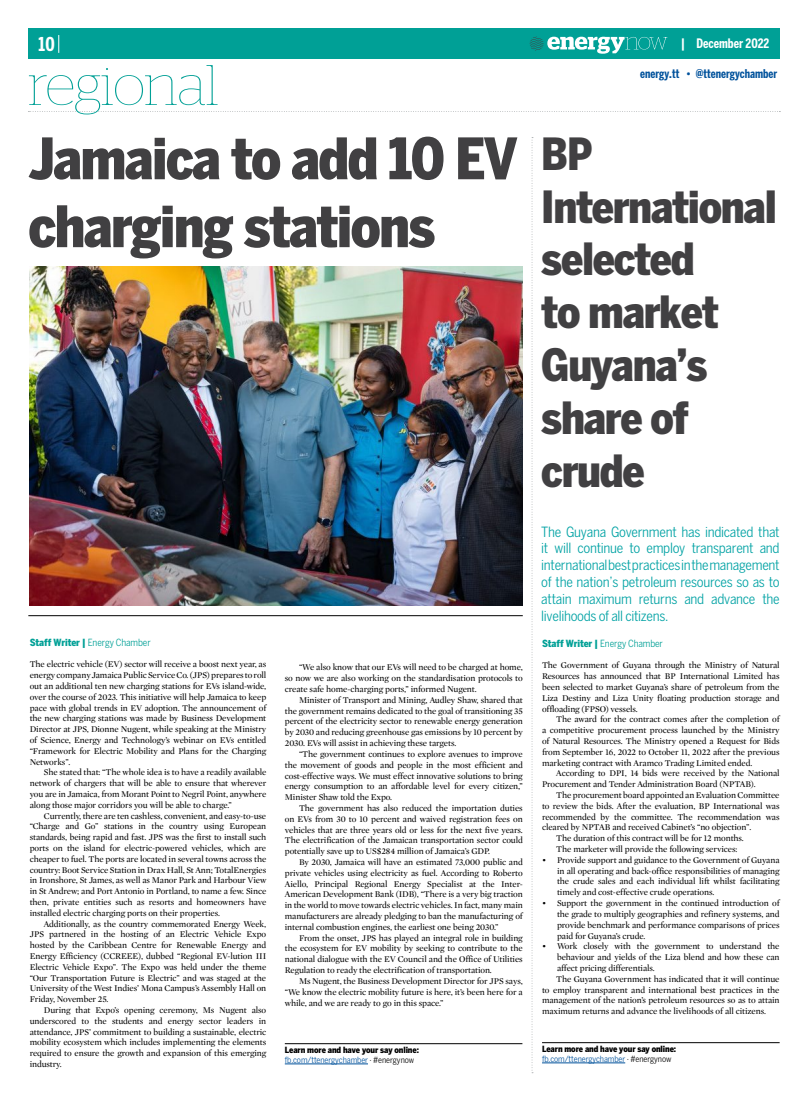
<style>
.page{position:relative;width:808px;height:1106px;background:#fff}
.page>*{position:absolute;margin:0;border:0;box-sizing:border-box;transform-origin:0 0}
.t1{font:100 57px "Stag";letter-spacing:-.005em;color:#00a096}
.TOC_Header_1{font:900 condensed 56.6px/67.9px "Benton Sans";letter-spacing:-.03em;color:#414042}
.TOC_Header_1-2{font:900 condensed 44px/52.8px "Benton Sans";letter-spacing:-.03em;color:#414042}
.t2{font:700 extra-condensed 19px "Benton Sans";color:#fff}
.Green_Callout{font:condensed 14px/16.8px "Benton Sans";letter-spacing:-.02em;color:#00a2a4;text-align:justify}
.t3{font:700 extra-condensed 13px "Benton Sans";color:#fff}
.t4{font:700 extra-condensed 12px "Benton Sans";color:#00529c}
.Body_Copy{font:condensed 9.8px "Benton Sans";letter-spacing:-.01em;color:#00a096}
.Body_Copy-2{font:9px/10.8px "Mercury Display Roman";letter-spacing:-.01em;color:#000;text-align:justify}
.First_Paragraph{font:9px/10.8px "Mercury Display Roman";letter-spacing:-.01em;color:#000;text-align:justify}
.Body_Copy-3{font:condensed 8.5px "Benton Sans";letter-spacing:-.01em;color:#00529c}
.Body_Copy-4{font:900 condensed 8.5px "Benton Sans";letter-spacing:-.01em;color:#000}
.s1{font-weight:900}
.s2{color:#000}
</style>
<div class="page">
<svg style="left:28px;top:111px;width:752px;height:1px"></svg>
<div style="left:28px;top:28px;width:751px;height:31px;background:#00a096"></div>
<svg style="left:58px;top:35px;width:1px;height:18px"></svg>
<svg style="left:530px;top:37px;width:137px;height:17px"></svg>
<hr style="left:28px;top:615px;width:495px;height:1px;background:#000">
<svg style="left:532px;top:137px;width:1px;height:936px"></svg>
<hr style="left:542px;top:1062px;width:83px;height:1px;background:#00529c">
<hr style="left:542px;top:1042px;width:238px;height:1px;background:#000">
<hr style="left:285px;top:1063px;width:83px;height:1px;background:#00529c">
<hr style="left:285px;top:1043px;width:237px;height:1px;background:#000">
<img style="left:30px;top:266px;width:493px;height:339px">
<h3 class="t2" style="left:39px;top:33px;width:18px">10</h3>
<p class="t1" style="left:28px;top:54px;width:192px">regional</p>
<p class="TOC_Header_1" style="left:28px;top:124px;width:491px">Jamaica to add 10 EV charging stations</p>
<p class="Body_Copy" style="left:30px;top:636px;width:122px"><span class="s1">Staff Writer |</span> Energy Chamber</p>
<p class="First_Paragraph" style="left:30px;top:659px;width:238px">The electric vehicle (EV) sector will receive a boost next year, as energy company Jamaica Public Service Co. (JPS) prepares to roll out an additional ten new charging stations for EVs island-wide, over the course of 2023. This initiative will help Jamaica to keep pace with global trends in EV adoption. The announcement of the new charging stations was made by Business Development Director at JPS, Dionne Nugent, while speaking at the Ministry of Science, Energy and Technology’s webinar on EVs entitled “Framework for Electric Mobility and Plans for the Charging Networks”.</p>
<p class="Body_Copy-2" style="left:30px;top:767px;width:238px;text-indent:14px">She stated that: “The whole idea is to have a readily available network of chargers that will be able to ensure that wherever you are in Jamaica, from Morant Point to Negril Point, anywhere along those major corridors you will be able to charge.”</p>
<p class="Body_Copy-2" style="left:30px;top:810px;width:238px;text-indent:14px">Currently, there are ten cashless, convenient, and easy-to-use “Charge and Go” stations in the country using European standards, being rapid and fast. JPS was the first to install such ports on the island for electric-powered vehicles, which are cheaper to fuel. The ports are located in several towns across the country: Boot Service Station in Drax Hall, St Ann; TotalEnergies in Ironshore, St James, as well as Manor Park and Harbour View in St Andrew; and Port Antonio in Portland, to name a few. Since then, private entities such as resorts and homeowners have installed electric charging ports on their properties.</p>
<p class="Body_Copy-2" style="left:30px;top:918px;width:238px;text-indent:14px">Additionally, as the country commemorated Energy Week, JPS partnered in the hosting of an Electric Vehicle Expo hosted by the Caribbean Centre for Renewable Energy and Energy Efficiency (CCREEE), dubbed “Regional EV-lution III Electric Vehicle Expo”. The Expo was held under the theme “Our Transportation Future is Electric” and was staged at the University of the West Indies’ Mona Campus’s Assembly Hall on Friday, November 25.</p>
<p class="Body_Copy-2" style="left:30px;top:1004px;width:238px;text-indent:14px">During that Expo’s opening ceremony, Ms Nugent also underscored to the students and energy sector leaders in attendance, JPS’ commitment to building a sustainable, electric mobility ecosystem which includes implementing the elements required to ensure the growth and expansion of this emerging industry.</p>
<p class="Body_Copy-2" style="left:285px;top:662px;width:239px;text-indent:14px">“We also know that our EVs will need to be charged at home, so now we are also working on the standardisation protocols to create safe home-charging ports,” informed Nugent.</p>
<p class="Body_Copy-2" style="left:285px;top:694px;width:239px;text-indent:14px">Minister of Transport and Mining, Audley Shaw, shared that the government remains dedicated to the goal of transitioning 35 percent of the electricity sector to renewable energy generation by 2030 and reducing greenhouse gas emissions by 10 percent by 2030. EVs will assist in achieving these targets.</p>
<p class="Body_Copy-2" style="left:285px;top:748px;width:239px;text-indent:14px">“The government continues to explore avenues to improve the movement of goods and people in the most efficient and cost-effective ways. We must effect innovative solutions to bring energy consumption to an affordable level for every citizen,” Minister Shaw told the Expo.</p>
<p class="Body_Copy-2" style="left:285px;top:802px;width:239px;text-indent:14px">The government has also reduced the importation duties on EVs from 30 to 10 percent and waived registration fees on vehicles that are three years old or less for the next five years.<br>The electrification of the Jamaican transportation sector could potentially save up to US$284 million of Jamaica’s GDP.</p>
<p class="Body_Copy-2" style="left:285px;top:856px;width:239px;text-indent:14px">By 2030, Jamaica will have an estimated 73,000 public and private vehicles using electricity as fuel. According to Roberto Aiello, Principal Regional Energy Specialist at the Inter-American Development Bank (IDB), “There is a very big traction in the world to move towards electric vehicles. In fact, many main manufacturers are already pledging to ban the manufacturing of internal combustion engines, the earliest one being 2030.”</p>
<p class="Body_Copy-2" style="left:285px;top:932px;width:239px;text-indent:14px">From the onset, JPS has played an integral role in building the ecosystem for EV mobility by seeking to contribute to the national dialogue with the EV Council and the Office of Utilities Regulation to ready the electrification of transportation.</p>
<p class="Body_Copy-2" style="left:285px;top:975px;width:239px;text-align:right">Ms Nugent, the Business Development Director for JPS says, “We know the electric mobility future is here, it’s been here for a</p>
<p class="Body_Copy-2" style="left:285px;top:998px;width:160px">while, and we are ready to go in this space.”</p>
<p class="Body_Copy-4" style="left:285px;top:1045px;width:136px">Learn more and have your say online:</p>
<p class="Body_Copy-3" style="left:285px;top:1054px;width:131px">fb.com/ttenergychamber <span class="s2">· #energynow</span></p>
<h3 class="t3" style="left:681px;top:36px;width:90px">| December 2022</h3>
<h3 class="t4" style="left:640px;top:67px;width:139px">energy.tt • @ttenergychamber</h3>
<p class="TOC_Header_1-2" style="left:541px;top:127px;width:53px">BP</p>
<p class="TOC_Header_1-2" style="left:541px;top:180px;width:237px">International selected<br>to market<br>Guyana’s share of crude</p>
<p class="Green_Callout" style="left:541px;top:523px;width:240px">The Guyana Government has indicated that it will continue to employ transparent and international best practices in the management of the nation’s petroleum resources so as to attain maximum returns and advance the livelihoods of all citizens.</p>
<p class="Body_Copy" style="left:542px;top:637px;width:122px"><span class="s1">Staff Writer |</span> Energy Chamber</p>
<p class="First_Paragraph" style="left:542px;top:660px;width:239px">The Government of Guyana through the Ministry of Natural Resources has announced that BP International Limited has been selected to market Guyana’s share of petroleum from the Liza Destiny and Liza Unity floating production storage and offloading (FPSO) vessels.</p>
<p class="Body_Copy-2" style="left:542px;top:714px;width:239px;text-indent:14px">The award for the contract comes after the completion of a competitive procurement process launched by the Ministry of Natural Resources. The Ministry opened a Request for Bids from September 16, 2022 to October 11, 2022 after the previous marketing contract with Aramco Trading Limited ended.</p>
<p class="Body_Copy-2" style="left:542px;top:768px;width:239px;text-indent:14px">According to DPI, 14 bids were received by the National<br>Procurement and Tender Administration Board (NPTAB).</p>
<p class="Body_Copy-2" style="left:542px;top:789px;width:239px;text-indent:14px">The procurement board appointed an Evaluation Committee to review the bids. After the evaluation, BP International was recommended by the committee. The recommendation was cleared by NPTAB and received Cabinet’s “no objection”.</p>
<p class="Body_Copy-2" style="left:556px;top:833px;width:189px">The duration of this contract will be for 12 months.</p>
<p class="Body_Copy-2" style="left:556px;top:843px;width:183px">The marketer will provide the following services:</p>
<p class="Body_Copy-2" style="left:557px;top:854px;width:224px;text-indent:-15px">• Provide support and guidance to the Government of Guyana in all operating and back-office responsibilities of managing the crude sales and each individual lift whilst facilitating timely and cost-effective crude operations.</p>
<p class="Body_Copy-2" style="left:557px;top:897px;width:224px;text-indent:-15px">• Support the government in the continued introduction of the grade to multiply geographies and refinery systems, and provide benchmark and performance comparisons of prices paid for Guyana’s crude.</p>
<p class="Body_Copy-2" style="left:557px;top:941px;width:224px;text-indent:-15px">• Work closely with the government to understand the behaviour and yields of the Liza blend and how these can affect pricing differentials.</p>
<p class="Body_Copy-2" style="left:542px;top:973px;width:239px;text-indent:14px">The Guyana Government has indicated that it will continue to employ transparent and international best practices in the management of the nation’s petroleum resources so as to attain maximum returns and advance the livelihoods of all citizens.</p>
<p class="Body_Copy-4" style="left:542px;top:1044px;width:136px">Learn more and have your say online:</p>
<p class="Body_Copy-3" style="left:542px;top:1053px;width:131px">fb.com/ttenergychamber <span class="s2">· #energynow</span></p>
</div>
